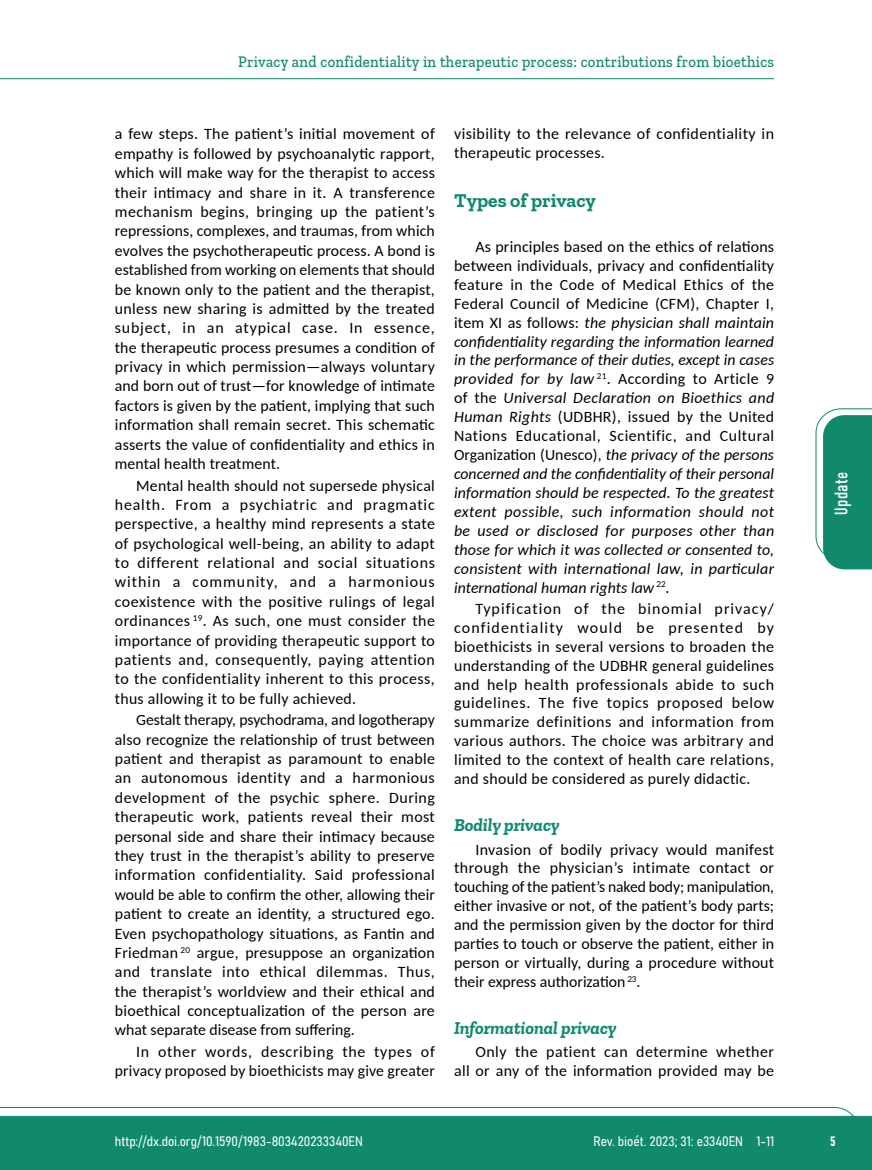
<style>
.page{position:relative;width:872px;height:1170px;background:#fff}
.page>*{position:absolute;margin:0;border:0;box-sizing:border-box;transform-origin:0 0}
.t1{font:700 19.5px "Zilla Slab";color:#108a6e}
.t2{font:italic 700 18px "Zilla Slab";color:#108a6e}
.t3{font:18px "Bahnschrift";letter-spacing:.02em;color:#fff}
.t4{font:500 16.5px "Zilla Slab";letter-spacing:.02em;color:#10896d;scale:.9 1}
.t5{font:15.75px/19.4px "Carlito";letter-spacing:.02em;color:#000;text-align:justify}
.t6{font:italic 15.75px/18.9px "Carlito";letter-spacing:.005em;color:#000;text-align:justify}
.t7{font:13.5px "Bahnschrift";color:#fff}
.s1{font-style:normal}
</style>
<div class="page">
<svg style="left:0;top:1107px;width:859px;height:62px;background:#2e977f"></svg>
<hr style="left:0;top:78px;width:774px;height:1px;background:#10896d">
<svg style="left:815px;top:408px;width:57px;height:161px"></svg>
<p class="t4" style="left:238px;top:53px;width:597px">Privacy and confidentiality in therapeutic process: contributions from bioethics</p>
<p class="t5" style="left:115px;top:124px;width:322px">a few steps. The patient’s initial movement of empathy is followed by psychoanalytic rapport, which will make way for the therapist to access their intimacy and share in it. A transference mechanism begins, bringing up the patient’s repressions, complexes, and traumas, from which evolves the psychotherapeutic process. A bond is established from working on elements that should be known only to the patient and the therapist, unless new sharing is admitted by the treated subject, in an atypical case. In essence, the therapeutic process presumes a condition of privacy in which permission—always voluntary and born out of trust—for knowledge of intimate factors is given by the patient, implying that such information shall remain secret. This schematic asserts the value of confidentiality and ethics in mental health treatment.</p>
<p class="t5" style="left:115px;top:475px;width:322px;text-indent:21px">Mental health should not supersede physical health. From a psychiatric and pragmatic perspective, a healthy mind represents a state of psychological well-being, an ability to adapt to different relational and social situations within a community, and a harmonious coexistence with the positive rulings of legal ordinances <sup>19</sup>. As such, one must consider the importance of providing therapeutic support to patients and, consequently, paying attention to the confidentiality inherent to this process, thus allowing it to be fully achieved.</p>
<p class="t5" style="left:115px;top:709px;width:322px;text-indent:21px">Gestalt therapy, psychodrama, and logotherapy also recognize the relationship of trust between patient and therapist as paramount to enable an autonomous identity and a harmonious development of the psychic sphere. During therapeutic work, patients reveal their most personal side and share their intimacy because they trust in the therapist’s ability to preserve information confidentiality. Said professional would be able to confirm the other, allowing their patient to create an identity, a structured ego.<br>Even psychopathology situations, as Fantin and Friedman <sup>20</sup> argue, presuppose an organization and translate into ethical dilemmas. Thus, the therapist’s worldview and their ethical and bioethical conceptualization of the person are what separate disease from suffering.</p>
<p class="t5" style="left:115px;top:1041px;width:321px;text-align:right">In other words, describing the types of privacy proposed by bioethicists may give greater</p>
<p class="t5" style="left:454px;top:124px;width:321px;line-height:18.9px">visibility to the relevance of confidentiality in therapeutic processes.</p>
<p class="t1" style="left:454px;top:190px;width:143px">Types of privacy</p>
<p class="t6" style="left:454px;top:236px;width:322px;text-indent:21px"><span class="s1">As principles based on the ethics of relations between individuals, privacy and confidentiality feature in the Code of Medical Ethics of the Federal Council of Medicine (CFM), Chapter I, item XI as follows:</span> the physician shall maintain confidentiality regarding the information learned in the performance of their duties, except in cases provided for by law <sup>21</sup><span class="s1">. According to Article 9 of the</span> Universal Declaration on Bioethics and Human Rights <span class="s1">(UDBHR), issued by the United Nations Educational, Scientific, and Cultural Organization (Unesco),</span> the privacy of the persons concerned and the confidentiality of their personal information should be respected. To the greatest extent possible, such information should not be used or disclosed for purposes other than those for which it was collected or consented to, consistent with international law, in particular international human rights law <sup>22</sup>.</p>
<p class="t5" style="left:454px;top:598px;width:321px;line-height:18.9px;text-indent:21px">Typification of the binomial privacy/ confidentiality would be presented by bioethicists in several versions to broaden the understanding of the UDBHR general guidelines and help health professionals abide to such guidelines. The five topics proposed below summarize definitions and information from various authors. The choice was arbitrary and limited to the context of health care relations, and should be considered as purely didactic.</p>
<p class="t2" style="left:454px;top:815px;width:107px">Bodily privacy</p>
<p class="t5" style="left:454px;top:839px;width:322px;line-height:18.9px;text-indent:21px">Invasion of bodily privacy would manifest through the physician’s intimate contact or touching of the patient’s naked body; manipulation, either invasive or not, of the patient’s body parts; and the permission given by the doctor for third parties to touch or observe the patient, either in person or virtually, during a procedure without their express authorization <sup>23</sup>.</p>
<p class="t2" style="left:454px;top:1017px;width:164px">Informational privacy</p>
<p class="t5" style="left:454px;top:1041px;width:322px;line-height:18.9px;text-align:right">Only the patient can determine whether<br>all or any of the information provided may be</p>
<p class="t3" style="left:827px;top:514px;width:44px;rotate:-90deg">Update</p>
<p class="t7" style="left:115px;top:1131px;width:249px">http://dx.doi.org/10.1590/1983-803420233340EN</p>
<p class="t7" style="left:593px;top:1131px;width:182px">Rev. bioét. 2023; 31: e3340EN 1-11</p>
<p class="t7" style="left:830px;top:1130px;width:7px">5</p>
</div>
